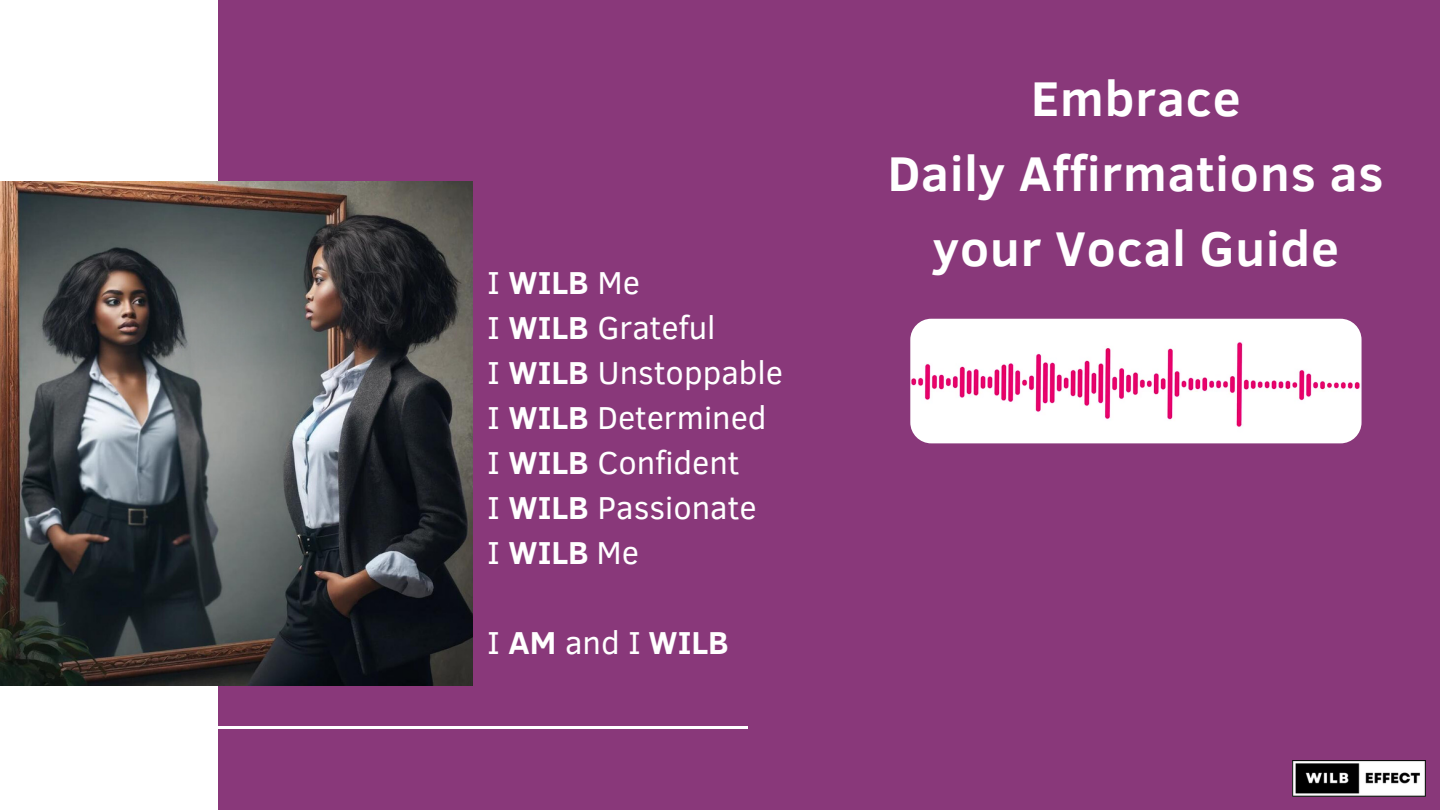
<style>
.page{position:relative;width:1440px;height:810px;background:#89387a}
.page>*{position:absolute;margin:0;border:0;box-sizing:border-box;transform-origin:0 0}
.t1{font:700 50px/75px "Clear Sans";letter-spacing:.02em;color:#fff;text-align:center}
.t2{font:32.6px "Clear Sans";color:#fff}
.t3{font:700 32.6px "Clear Sans";color:#fff}
.s1{font-weight:400}
.s2{font-weight:700}
</style>
<div class="page">
<div style="left:0;top:0;width:218px;height:810px;background:#fff"></div>
<hr style="left:46px;top:727px;width:702px;height:2px;background:#fff">
<img style="left:0;top:182px;width:472px;height:504px">
<img style="left:910px;top:319px;width:452px;height:124px;border-radius:21px">
<img style="left:1292px;top:760px;width:134px;height:37px">
<p class="t3" style="left:488px;top:259px;width:154px"><span class="s1">I</span> WILB <span class="s1">Me</span></p>
<p class="t2" style="left:488px;top:304px;width:230px">I <span class="s2">WILB</span> Grateful</p>
<p class="t2" style="left:488px;top:349px;width:297px">I <span class="s2">WILB</span> Unstoppable</p>
<p class="t2" style="left:488px;top:394px;width:281px">I <span class="s2">WILB</span> Determined</p>
<p class="t2" style="left:488px;top:439px;width:253px">I <span class="s2">WILB</span> Confident</p>
<p class="t2" style="left:488px;top:484px;width:270px">I <span class="s2">WILB</span> Passionate</p>
<h1 class="t3" style="left:488px;top:529px;width:153px"><span class="s1">I</span> WILB <span class="s1">Me</span></h1>
<p class="t3" style="left:488px;top:619px;width:243px"><span class="s1">I</span> AM <span class="s1">and I</span> WILB</p>
<p class="t1" style="left:888px;top:59px;width:497px">Embrace<br>Daily Affirmations as your Vocal Guide</p>
</div>
